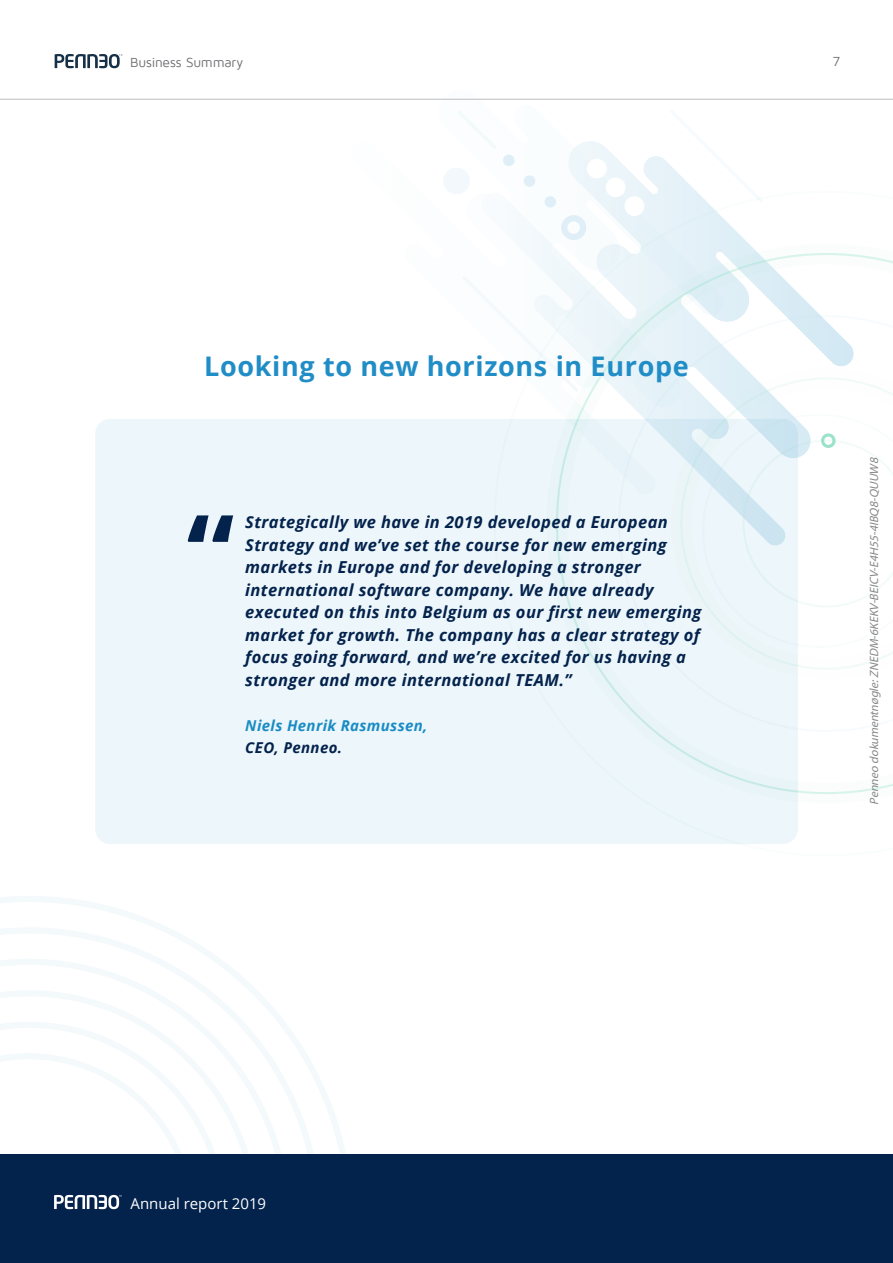
<style>
.page{position:relative;width:893px;height:1263px;background:#fff}
.page>*{position:absolute;margin:0;border:0;box-sizing:border-box;transform-origin:0 0}
.t1{font:700 108px "Open Sans";color:#03224c}
.t2{font:700 27px "Open Sans";letter-spacing:.025em;color:#208dc7}
.t3{font:italic 700 16.5px/22.5px "Open Sans";letter-spacing:.025em;color:#03224c}
.t4{font:italic 700 15px "Open Sans";letter-spacing:.025em;color:#198cc5}
.t5{font:15px "Open Sans";color:#fff}
.t6{font:italic 700 15px "Open Sans";letter-spacing:.025em;color:#03224c}
.t7{font:13.5px "Maven Pro";letter-spacing:-.015em;color:#6d6e71}
.t8{font:italic 12px "Myriad Pro";color:#888}
</style>
<div class="page">
<svg style="left:0;top:896px;width:345px;height:258px"></svg>
<svg style="left:0;top:927px;width:321px;height:227px"></svg>
<svg style="left:259px;top:959px;width:31px;height:94px"></svg>
<svg style="left:0;top:945px;width:259px;height:108px"></svg>
<svg style="left:507px;top:141px;width:163px;height:50px"></svg>
<svg style="left:458px;top:111px;width:38px;height:38px"></svg>
<svg style="left:606px;top:177px;width:38px;height:14px"></svg>
<div style="left:587px;top:159px;width:20px;height:19px;background:#fff;border-radius:10px"></div>
<svg style="left:503px;top:155px;width:33px;height:32px"></svg>
<svg style="left:670px;top:165px;width:26px;height:26px"></svg>
<svg style="left:463px;top:276px;width:31px;height:33px"></svg>
<div style="left:443px;top:168px;width:27px;height:26px;background:#f2f8fb;border-radius:50%"></div>
<svg style="left:494px;top:191px;width:267px;height:189px"></svg>
<svg style="left:547px;top:244px;width:346px;height:550px"></svg>
<svg style="left:702px;top:414px;width:191px;height:234px"></svg>
<div style="left:0;top:1154px;width:893px;height:109px;background:#03224c"></div>
<svg style="left:0;top:1053px;width:295px;height:157px"></svg>
<hr style="left:0;top:99px;width:893px;height:1px;background:#bcbdc0">
<svg style="left:55px;top:54px;width:67px;height:14px"></svg>
<div style="left:95px;top:419px;width:703px;height:425px;background:#edf6fa;border-radius:15px"></div>
<p class="t7" style="left:130px;top:58px;width:114px">Business Summary</p>
<p class="t7" style="left:832px;top:57px;width:9px">7</p>
<h2 class="t2" style="left:204px;top:356px;width:486px">Looking to new horizons in Europe</h2>
<h1 class="t1" style="left:186px;top:510px;width:50px">“</h1>
<p class="t3" style="left:245px;top:512px;width:458px">Strategically we have in 2019 developed a European Strategy and we’ve set the course for new emerging markets in Europe and for developing a stronger international software company. We have already executed on this into Belgium as our first new emerging market for growth. The company has a clear strategy of focus going forward, and we’re excited for us having a stronger and more international TEAM.”</p>
<p class="t4" style="left:245px;top:719px;width:184px">Niels Henrik Rasmussen,</p>
<p class="t6" style="left:245px;top:742px;width:98px">CEO, Penneo.</p>
<p class="t8" style="left:869px;top:805px;width:350px;rotate:-90deg">Penneo dokumentnøgle:ZNEDM-6KEKV-BEICV-E4H55-4IBQ8-QUUW8</p>
<p class="t5" style="left:131px;top:1197px;width:137px">Annual report 2019</p>
</div>
